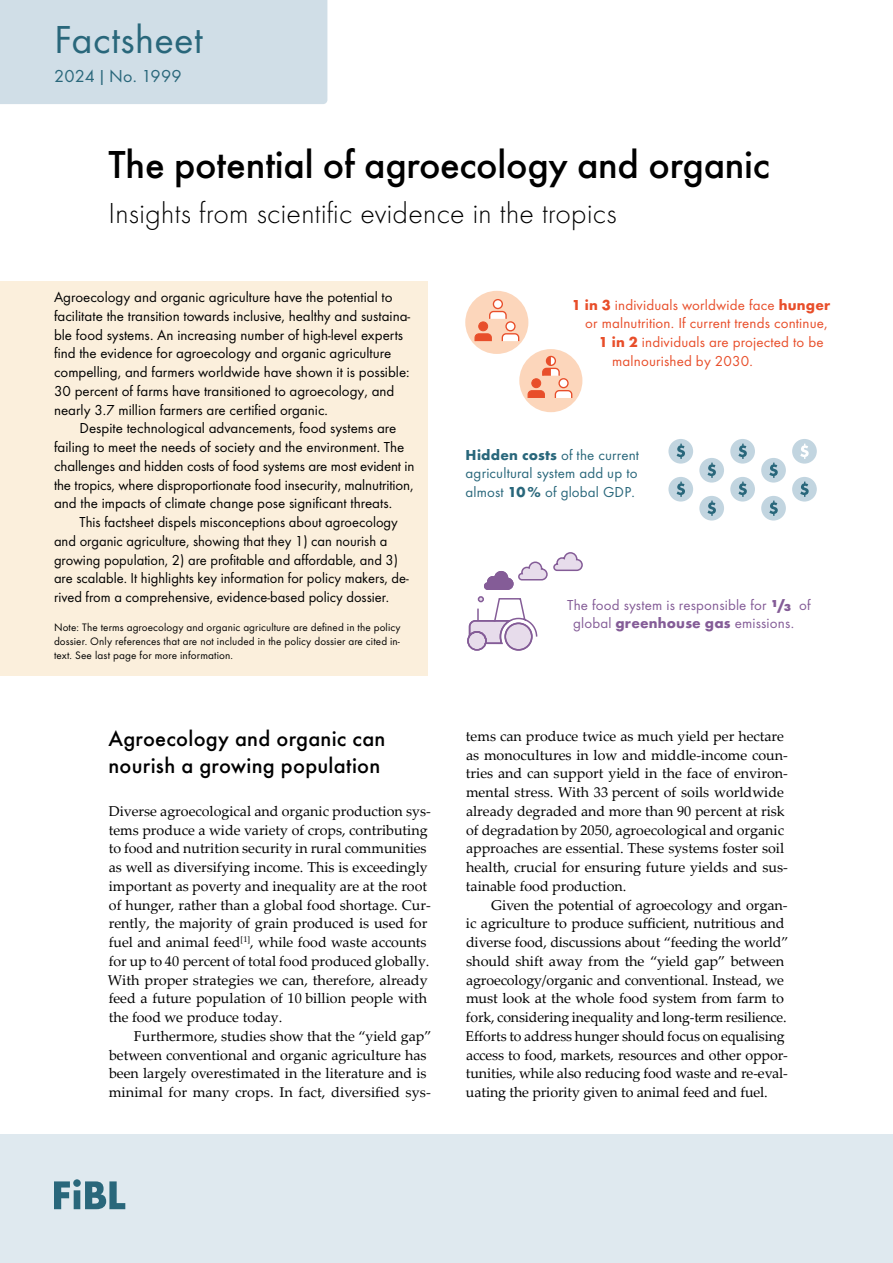
<style>
.page{position:relative;width:893px;height:1263px;background:#fff}
.page>*{position:absolute;margin:0;border:0;box-sizing:border-box;transform-origin:0 0}
.t1{font:500 40.5px "Function Pro";letter-spacing:-.005em;color:#000}
.t2{font:40.5px "Function Pro";letter-spacing:.01em;color:#29677b}
.t3{font:300 30px "Function Pro";letter-spacing:.01em;color:#000}
.t4{font:500 22.5px/27px "Function Pro";letter-spacing:.01em;color:#000}
.t5{font:18px "Function Pro";letter-spacing:.01em;color:#29677b}
.t6{font:15px/18.8px "Function Pro";color:#000}
.t7{font:15px "Function Pro";letter-spacing:.01em;color:#e84e2a}
.t8{font:15px/18.8px "Function Pro";letter-spacing:.01em;color:#29677b;text-align:justify}
.t9{font:15px/18.8px "Function Pro";letter-spacing:.01em;color:#845c97}
.t10{font:14.25px/18.8px "Palatino Linotype";color:#000}
.t11{font:11.25px/14.2px "Function Pro";letter-spacing:.01em;color:#000;text-align:justify}
.s1{font-weight:700}
.s2{font-weight:800}
</style>
<div class="page">
<div style="left:0;top:1135px;width:893px;height:128px;background:#dfe9ef"></div>
<svg style="left:54px;top:1179px;width:71px;height:30px"></svg>
<div style="left:0;top:281px;width:427px;height:151px;background:#fbefdc"></div>
<div style="left:0;top:412px;width:427px;height:113px;background:#fbefdc"></div>
<div style="left:0;top:506px;width:427px;height:113px;background:#fbefdc"></div>
<div style="left:0;top:614px;width:427px;height:62px;background:#fbefdc"></div>
<div style="left:0;top:0;width:327px;height:104px;background:#d0dee7"></div>
<div style="left:699px;top:458px;width:25px;height:25px;background:#c2d5e0;border-radius:50%"></div>
<svg style="left:707px;top:463px;width:9px;height:15px"></svg>
<div style="left:699px;top:496px;width:25px;height:24px;background:#c2d5e0;border-radius:50%"></div>
<svg style="left:707px;top:501px;width:9px;height:15px"></svg>
<div style="left:730px;top:439px;width:25px;height:25px;background:#c2d5e0;border-radius:50%"></div>
<svg style="left:738px;top:444px;width:9px;height:15px"></svg>
<div style="left:730px;top:477px;width:25px;height:25px;background:#c2d5e0;border-radius:50%"></div>
<svg style="left:738px;top:482px;width:9px;height:15px"></svg>
<div style="left:792px;top:477px;width:25px;height:25px;background:#c2d5e0;border-radius:50%"></div>
<svg style="left:800px;top:482px;width:9px;height:15px"></svg>
<div style="left:761px;top:458px;width:25px;height:25px;background:#c2d5e0;border-radius:50%"></div>
<svg style="left:769px;top:463px;width:9px;height:15px"></svg>
<div style="left:668px;top:439px;width:25px;height:25px;background:#c2d5e0;border-radius:50%"></div>
<svg style="left:677px;top:444px;width:8px;height:15px"></svg>
<div style="left:761px;top:496px;width:25px;height:24px;background:#c2d5e0;border-radius:50%"></div>
<svg style="left:769px;top:501px;width:9px;height:15px"></svg>
<div style="left:668px;top:477px;width:25px;height:25px;background:#c2d5e0;border-radius:50%"></div>
<svg style="left:677px;top:482px;width:8px;height:15px"></svg>
<div style="left:792px;top:439px;width:25px;height:25px;background:#c2d5e0;border-radius:50%"></div>
<svg style="left:800px;top:444px;width:9px;height:15px"></svg>
<div style="left:467px;top:631px;width:20px;height:20px;border:2px solid #845c97;border-radius:50%"></div>
<svg style="left:468px;top:552px;width:115px;height:99px"></svg>
<div style="left:465px;top:291px;width:63px;height:63px;background:#fcd6bb;border-radius:50%"></div>
<div style="left:519px;top:349px;width:63px;height:63px;background:#fcd6bb;border-radius:50%"></div>
<svg style="left:559px;top:379px;width:9px;height:9px"></svg>
<div style="left:532px;top:379px;width:9px;height:9px;background:#e84e2a;border-radius:50%"></div>
<svg style="left:542px;top:356px;width:18px;height:20px"></svg>
<div style="left:546px;top:356px;width:10px;height:10px;border:1px solid #e84e2a;border-radius:50%"></div>
<svg style="left:554px;top:390px;width:19px;height:8px"></svg>
<div style="left:558px;top:378px;width:11px;height:10px;border:1px solid #e84e2a;border-radius:50%"></div>
<svg style="left:527px;top:390px;width:18px;height:8px"></svg>
<div style="left:531px;top:378px;width:10px;height:10px;border:1px solid #e84e2a;border-radius:50%"></div>
<div style="left:493px;top:300px;width:9px;height:8px;background:#fff;border-radius:50%"></div>
<svg style="left:506px;top:322px;width:9px;height:9px"></svg>
<div style="left:479px;top:322px;width:9px;height:9px;background:#e84e2a;border-radius:50%"></div>
<svg style="left:489px;top:310px;width:18px;height:9px"></svg>
<div style="left:493px;top:299px;width:10px;height:10px;border:1px solid #e84e2a;border-radius:50%"></div>
<svg style="left:501px;top:333px;width:19px;height:9px"></svg>
<div style="left:505px;top:321px;width:11px;height:10px;border:1px solid #e84e2a;border-radius:50%"></div>
<svg style="left:474px;top:333px;width:18px;height:9px"></svg>
<div style="left:478px;top:321px;width:10px;height:10px;border:1px solid #e84e2a;border-radius:50%"></div>
<h1 class="t2" style="left:54px;top:16px;width:150px">Factsheet</h1>
<p class="t5" style="left:54px;top:65px;width:129px">2024 |No. 1999</p>
<h1 class="t1" style="left:108px;top:140px;width:663px">The potential of agroecology and organic</h1>
<h2 class="t3" style="left:108px;top:197px;width:510px">Insights from scientific evidence in the tropics</h2>
<p class="t6" style="left:54px;top:288px;width:358px">Agroecology and organic agriculture have the potential to facilitate the transition towards inclusive, healthy and sustaina&shy;ble food systems. An increasing number of high-level experts find the evidence for agroecology and organic agriculture compelling, and farmers worldwide have shown it is possible:<br>30 percent of farms have transitioned to agroecology, and nearly 3.7 million farmers are certified organic.</p>
<p class="t6" style="left:54px;top:419px;width:362px;text-indent:26px">Despite technological advancements, food systems are failing to meet the needs of society and the environment. The challenges and hidden costs of food systems are most evident in the tropics, where disproportionate food insecurity, malnutrition, and the impacts of climate change pose significant threats.</p>
<p class="t6" style="left:54px;top:513px;width:356px;text-indent:26px">This factsheet dispels misconceptions about agroecology and organic agriculture, showing that they 1) can nourish a growing population, 2) are profitable and affordable, and 3) are scalable. It highlights key information for policy makers, de&shy;rived from a comprehensive, evidence-based policy dossier.</p>
<p class="t11" style="left:54px;top:620px;width:348px">Note: The terms agroecology and organic agriculture are defined in the policy dossier. Only references that are not included in the policy dossier are cited in&shy;text. See last page for more information.</p>
<h3 class="t4" style="left:108px;top:724px;width:279px">Agroecology and organic can nourish a growing population</h3>
<p class="t10" style="left:108px;top:801px;width:324px">Diverse agroecological and organic production sys&shy;tems produce a wide variety of crops, contributing to food and nutrition security in rural communities as well as diversifying income. This is exceedingly important as poverty and inequality are at the root of hunger, rather than a global food shortage. Cur&shy;rently, the majority of grain produced is used for fuel and animal feed<sup>[1]</sup>, while food waste accounts for up to 40 percent of total food produced globally.<br>With proper strategies we can, therefore, already feed a future population of 10 billion people with the food we produce today.</p>
<p class="t10" style="left:109px;top:1026px;width:324px;text-indent:25px">Furthermore, studies show that the “yield gap” between conventional and organic agriculture has been largely overestimated in the literature and is minimal for many crops. In fact, diversified sys-</p>
<p class="t7" style="left:572px;top:296px;width:260px"><span class="s1">1 in 3</span> individuals worldwide face <span class="s1">hunger</span></p>
<p class="t7" style="left:585px;top:315px;width:244px">or malnutrition. If current trends continue,</p>
<p class="t7" style="left:599px;top:333px;width:226px"><span class="s1">1 in 2</span> individuals are projected to be</p>
<p class="t7" style="left:612px;top:352px;width:142px">malnourished by 2030.</p>
<p class="t8" style="left:466px;top:445px;width:175px"><span class="s1">Hidden costs</span> of the current agricultural system add up to almost <span class="s1">10%</span> of global GDP.</p>
<p class="t9" style="left:573px;top:595px;width:239px;text-indent:-6px">The food system is responsible for <sup>1</sup><span class="s2">/</span><sub>3</sub> of global <span class="s1">greenhouse gas</span> emissions.</p>
<p class="t10" style="left:466px;top:726px;width:324px">tems can produce twice as much yield per hectare as monocultures in low and middle-income coun&shy;tries and can support yield in the face of environ&shy;mental stress. With 33 percent of soils worldwide already degraded and more than 90 percent at risk of degradation by 2050, agroecological and organic approaches are essential. These systems foster soil health, crucial for ensuring future yields and sus&shy;tainable food production.</p>
<p class="t10" style="left:466px;top:895px;width:325px;text-indent:26px">Given the potential of agroecology and organ&shy;ic agriculture to produce sufficient, nutritious and diverse food, discussions about “feeding the world” should shift away from the “yield gap” between agroecology/organic and conventional. Instead, we must look at the whole food system from farm to fork, considering inequality and long-term resilience.<br>Efforts to address hunger should focus on equalising access to food, markets, resources and other oppor&shy;tunities, while also reducing food waste and re-eval&shy;uating the priority given to animal feed and fuel.</p>
</div>
